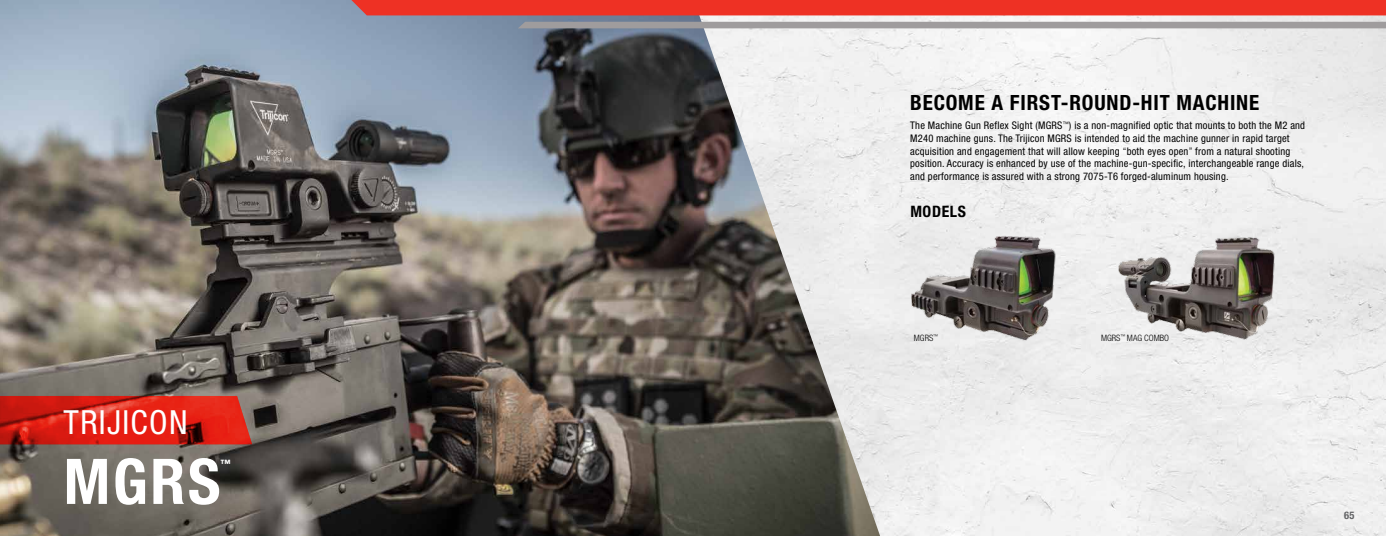
<style>
.page{position:relative;width:1386px;height:536px;background:#fff}
.page>*{position:absolute;margin:0;border:0;box-sizing:border-box;transform-origin:0 0}
.t1{font:700 condensed 63px "Helvetica Neue LT Std";color:#fff}
.t2{font:condensed 33.25px "Helvetica Neue LT Std";letter-spacing:.04em;color:#fff}
.t3{font:700 condensed 21px "Helvetica Neue LT Std";letter-spacing:.04em;color:#000}
.t4{font:700 condensed 15.75px "Helvetica Neue LT Std";letter-spacing:.04em;color:#000}
.t5{font:condensed 10.5px/12.6px "Helvetica Neue LT Std";letter-spacing:.02em;color:#000}
.t6{font:700 condensed 10.5px "Helvetica Neue LT Std";color:#636466}
.t7{font:700 condensed 10.24px "Helvetica Neue LT Std";color:#fff}
.t8{font:300 condensed 8.75px "Helvetica Neue LT Std";color:#000}
.s1{font-weight:300}
</style>
<div class="page">
<img style="left:880px;top:15px;width:506px;height:521px">
<img style="left:0;top:0;width:880px;height:536px">
<svg style="left:0;top:396px;width:255px;height:48px;background:#d22217"></svg>
<div style="left:518px;top:22px;width:868px;height:6px;background:#9f9c9d"></div>
<div style="left:351px;top:0;width:1035px;height:15px;background:#ee3124"></div>
<img style="left:902px;top:227px;width:159px;height:120px">
<img style="left:1113px;top:225px;width:171px;height:125px">
<h2 class="t2" style="left:64px;top:402px;width:125px">TRIJICON</h2>
<h1 class="t1" style="left:64px;top:443px;width:158px">MGRS</h1>
<p class="t7" style="left:221px;top:456px;width:12px">™</p>
<h3 class="t3" style="left:910px;top:89px;width:351px">BECOME A FIRST-ROUND-HIT MACHINE</h3>
<p class="t5" style="left:910px;top:119px;width:396px">The Machine Gun Reflex Sight (MGRS<sup>™</sup>) is a non-magnified optic that mounts to both the M2 and M240 machine guns. The Trijicon MGRS is intended to aid the machine gunner in rapid target acquisition and engagement that will allow keeping <span class="s1">“</span>both eyes open<span class="s1">”</span> from a natural shooting position. Accuracy is enhanced by use of the machine-gun-specific, interchangeable range dials, and performance is assured with a strong 7075-T6 forged-aluminum housing.</p>
<h3 class="t4" style="left:910px;top:202px;width:57px">MODELS</h3>
<p class="t8" style="left:914px;top:333px;width:26px">MGRS<sup>™</sup></p>
<p class="t8" style="left:1101px;top:333px;width:69px">MGRS<sup>™</sup> MAG COMBO</p>
<p class="t6" style="left:1344px;top:508px;width:12px">65</p>
</div>
